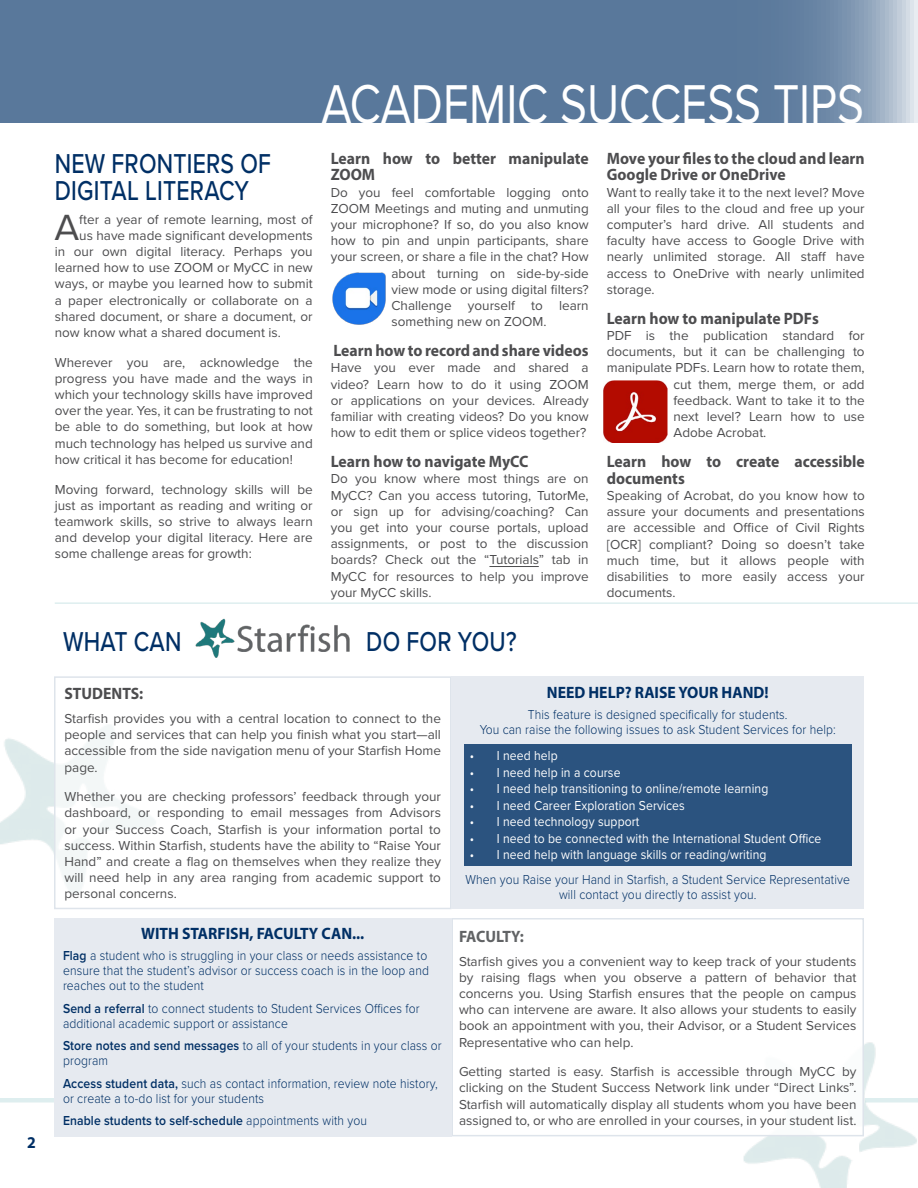
<style>
.page{position:relative;width:918px;height:1188px;background:#fff}
.page>*{position:absolute;margin:0;border:0;box-sizing:border-box;transform-origin:0 0}
.t1{font:56.7px "Proxima Nova";color:#fff;scale:.81 1}
.t2{font:37.8px "Proxima Nova";color:#4d4d4f}
.t3{font:500 28.35px/27px "Proxima Nova";letter-spacing:.01em;color:#002f65;scale:.81 1}
.t4{font:700 16.5px/16.5px "Myriad Pro";color:#4d4d4f;scale:.95 1}
.t5{font:700 16.5px "Myriad Pro";color:#002f65;scale:.95 1}
.t6{font:700 16.5px "Myriad Pro";letter-spacing:-.015em;color:#616365;scale:.95 1}
.t7{font:13.5px/16.2px "Proxima Nova";color:#4d4d4f;text-align:justify}
.t8{font:300 13.5px/15px "Proxima Nova";letter-spacing:.01em;color:#002f65;scale:.9 1}
.t9{font:13.5px "Proxima Nova";letter-spacing:.01em;color:#fff;scale:.9 1}
.t10{font:600 13.5px "Proxima Nova";letter-spacing:.01em;color:#002f65;scale:.9 1}
.s1{font-weight:600}
.s2{font-weight:300}
</style>
<div class="page">
<hr style="left:0;top:1098px;width:918px;height:4px;background:#deeeef">
<img style="left:604px;top:381px;width:63px;height:61px">
<div style="left:597px;top:374px;width:77px;height:75px;border:6px solid #fff"></div>
<hr style="left:55px;top:602px;width:863px;height:2px;background:#deeeef">
<img style="left:0;top:738px;width:54px;height:116px">
<img style="left:744px;top:1042px;width:174px;height:146px">
<div style="left:452px;top:919px;width:411px;height:217px;background:#fff"></div>
<div style="left:452px;top:918px;width:412px;height:218px;border:2px solid #dee4eb"></div>
<div style="left:0;top:0;width:918px;height:123px;background:#59789b"></div>
<hr style="left:489px;top:566px;width:50px;height:1px;background:#4d4d4f">
<div style="left:54px;top:676px;width:398px;height:233px;border:2px solid #dee4eb"></div>
<div style="left:452px;top:676px;width:412px;height:233px;background:#e6eaf0"></div>
<div style="left:464px;top:744px;width:388px;height:121px;background:#2b537f"></div>
<div style="left:54px;top:918px;width:398px;height:218px;background:#e6eaf0"></div>
<img style="left:195px;top:618px;width:155px;height:40px">
<img style="left:332px;top:272px;width:54px;height:53px">
<p class="t5" style="left:27px;top:1132px;width:11px">2</p>
<h1 class="t1" style="left:321px;top:62px;width:671px">ACADEMIC SUCCESS TIPS</h1>
<h3 class="t3" style="left:55px;top:149px;width:268px">NEW FRONTIERS OF<br>DIGITAL LITERACY</h3>
<h2 class="t2" style="left:54px;top:199px;width:26px">A</h2>
<p class="t7" style="left:79px;top:210px;width:235px">fter a year of remote learning, most of</p>
<p class="t7" style="left:79px;top:227px;width:235px">us have made significant developments</p>
<p class="t7" style="left:55px;top:243px;width:259px">in our own digital literacy. Perhaps you</p>
<p class="t7" style="left:55px;top:259px;width:260px">learned how to use ZOOM or MyCC in new</p>
<p class="t7" style="left:55px;top:275px;width:260px">ways, or maybe you learned how to submit</p>
<p class="t7" style="left:55px;top:291px;width:259px">a paper electronically or collaborate on a</p>
<p class="t7" style="left:55px;top:308px;width:259px">shared document, or share a document, or</p>
<p class="t7" style="left:55px;top:324px;width:228px">now know what a shared document is.</p>
<p class="t7" style="left:55px;top:353px;width:260px">Wherever you are, acknowledge the progress you have made and the ways in which your technology skills have improved over the year. Yes, it can be frustrating to not be able to do something, but look at how much technology has helped us survive and how critical it has become for education!</p>
<p class="t7" style="left:55px;top:480px;width:260px">Moving forward, technology skills will be just as important as reading and writing or teamwork skills, so strive to always learn and develop your digital literacy. Here are some challenge areas for growth:</p>
<p class="t4" style="left:331px;top:150px;width:273px">Learn how to better manipulate<br>ZOOM</p>
<p class="t7" style="left:331px;top:183px;width:260px">Do you feel comfortable logging onto</p>
<p class="t7" style="left:331px;top:200px;width:259px">ZOOM Meetings and muting and unmuting</p>
<p class="t7" style="left:331px;top:216px;width:260px">your microphone? If so, do you also know</p>
<p class="t7" style="left:331px;top:232px;width:260px">how to pin and unpin participants, share</p>
<p class="t7" style="left:331px;top:248px;width:260px">your screen, or share a file in the chat? How</p>
<p class="t7" style="left:392px;top:264px;width:199px">about turning on side-by-side</p>
<p class="t7" style="left:392px;top:281px;width:199px">view mode or using digital filters?</p>
<p class="t7" style="left:392px;top:297px;width:199px">Challenge yourself to learn</p>
<p class="t7" style="left:392px;top:313px;width:157px">something new on ZOOM.</p>
<p class="t4" style="left:333px;top:342px;width:270px">Learn how to record and share videos</p>
<p class="t7" style="left:331px;top:359px;width:260px">Have you ever made and shared a video? Learn how to do it using ZOOM or applications on your devices. Already familiar with creating videos? Do you know how to edit them or splice videos together?</p>
<p class="t4" style="left:331px;top:453px;width:210px">Learn how to navigate MyCC</p>
<p class="t7" style="left:331px;top:470px;width:260px">Do you know where most things are on MyCC? Can you access tutoring, TutorMe, or sign up for advising/coaching? Can you get into your course portals, upload assignments, or post to the discussion boards? Check out the “Tutorials” tab in MyCC for resources to help you improve your MyCC skills.</p>
<p class="t4" style="left:607px;top:150px;width:273px">Move your files to the cloud and learn<br>Google Drive or OneDrive</p>
<p class="t7" style="left:607px;top:183px;width:260px">Want to really take it to the next level? Move all your files to the cloud and free up your computer’s hard drive. All students and faculty have access to Google Drive with nearly unlimited storage. All staff have access to OneDrive with nearly unlimited storage.</p>
<p class="t4" style="left:607px;top:309px;width:225px">Learn how to manipulate PDFs</p>
<p class="t7" style="left:607px;top:327px;width:259px">PDF is the publication standard for</p>
<p class="t7" style="left:607px;top:343px;width:259px">documents, but it can be challenging to</p>
<p class="t7" style="left:607px;top:359px;width:260px">manipulate PDFs. Learn how to rotate them,</p>
<p class="t7" style="left:674px;top:375px;width:193px">cut them, merge them, or add</p>
<p class="t7" style="left:674px;top:392px;width:193px">feedback. Want to take it to the</p>
<p class="t7" style="left:674px;top:408px;width:193px">next level? Learn how to use</p>
<p class="t7" style="left:674px;top:424px;width:94px">Adobe Acrobat.</p>
<p class="t4" style="left:607px;top:453px;width:273px">Learn how to create accessible documents</p>
<p class="t7" style="left:607px;top:487px;width:259px">Speaking of Acrobat, do you know how to assure your documents and presentations are accessible and Office of Civil Rights [OCR] compliant? Doing so doesn’t take much time, but it allows people with disabilities to more easily access your documents.</p>
<h3 class="t3" style="left:63px;top:627px;width:148px">WHAT CAN</h3>
<h3 class="t3" style="left:366px;top:627px;width:187px">DO FOR YOU?</h3>
<p class="t4" style="left:64px;top:685px;width:84px">STUDENTS:</p>
<p class="t7" style="left:64px;top:710px;width:378px">Starfish provides you with a central location to connect to the people and services that can help you finish what you start—all accessible from the side navigation menu of your Starfish Home page.</p>
<p class="t7" style="left:64px;top:788px;width:378px">Whether you are checking professors’ feedback through your dashboard, or responding to email messages from Advisors or your Success Coach, Starfish is your information portal to success. Within Starfish, students have the ability to “Raise Your Hand” and create a flag on themselves when they realize they will need help in any area ranging from academic support to personal concerns.</p>
<p class="t5" style="left:141px;top:923px;width:237px">WITH STARFISH, FACULTY CAN...</p>
<p class="t8" style="left:63px;top:948px;width:408px"><span class="s1">Flag</span> a student who is struggling in your class or needs assistance to ensure that the student’s advisor or success coach is in the loop and reaches out to the student</p>
<p class="t8" style="left:63px;top:1000px;width:398px"><span class="s1">Send a referral</span> to connect students to Student Services Offices for additional academic support or assistance</p>
<p class="t8" style="left:63px;top:1038px;width:422px"><span class="s1">Store notes and send messages</span> to all of your students in your class or program</p>
<p class="t8" style="left:63px;top:1075px;width:418px"><span class="s1">Access student data,</span> such as contact information, review note history, or create a to-do list for your students</p>
<p class="t10" style="left:63px;top:1111px;width:339px">Enable students to self-schedule <span class="s2">appointments with you</span></p>
<p class="t5" style="left:547px;top:681px;width:235px">NEED HELP? RAISE YOUR HAND!</p>
<p class="t8" style="left:480px;top:706px;width:397px;text-align:center">This feature is designed specifically for students.<br>You can raise the following issues to ask Student Services for help:</p>
<p class="t9" style="left:470px;top:746px;width:99px">• I need help</p>
<p class="t9" style="left:470px;top:762px;width:169px">• I need help in a course</p>
<p class="t9" style="left:470px;top:779px;width:333px">• I need help transitioning to online/remote learning</p>
<p class="t9" style="left:470px;top:795px;width:241px">• I need Career Exploration Services</p>
<p class="t9" style="left:470px;top:812px;width:190px">• I need technology support</p>
<p class="t9" style="left:470px;top:828px;width:392px">• I need to be connected with the International Student Office</p>
<p class="t9" style="left:470px;top:845px;width:331px">• I need help with language skills or reading/writing</p>
<p class="t8" style="left:466px;top:871px;width:429px;text-align:center">When you Raise your Hand in Starfish, a Student Service Representative will contact you directly to assist you.</p>
<p class="t6" style="left:459px;top:926px;width:70px">FACULTY:</p>
<p class="t7" style="left:459px;top:952px;width:399px">Starfish gives you a convenient way to keep track of your students by raising flags when you observe a pattern of behavior that concerns you. Using Starfish ensures that the people on campus who can intervene are aware. It also allows your students to easily book an appointment with you, their Advisor, or a Student Services Representative who can help.</p>
<p class="t7" style="left:459px;top:1063px;width:399px">Getting started is easy. Starfish is accessible through MyCC by clicking on the Student Success Network link under “Direct Links”.<br>Starfish will automatically display all students whom you have been assigned to, or who are enrolled in your courses, in your student list.</p>
</div>
